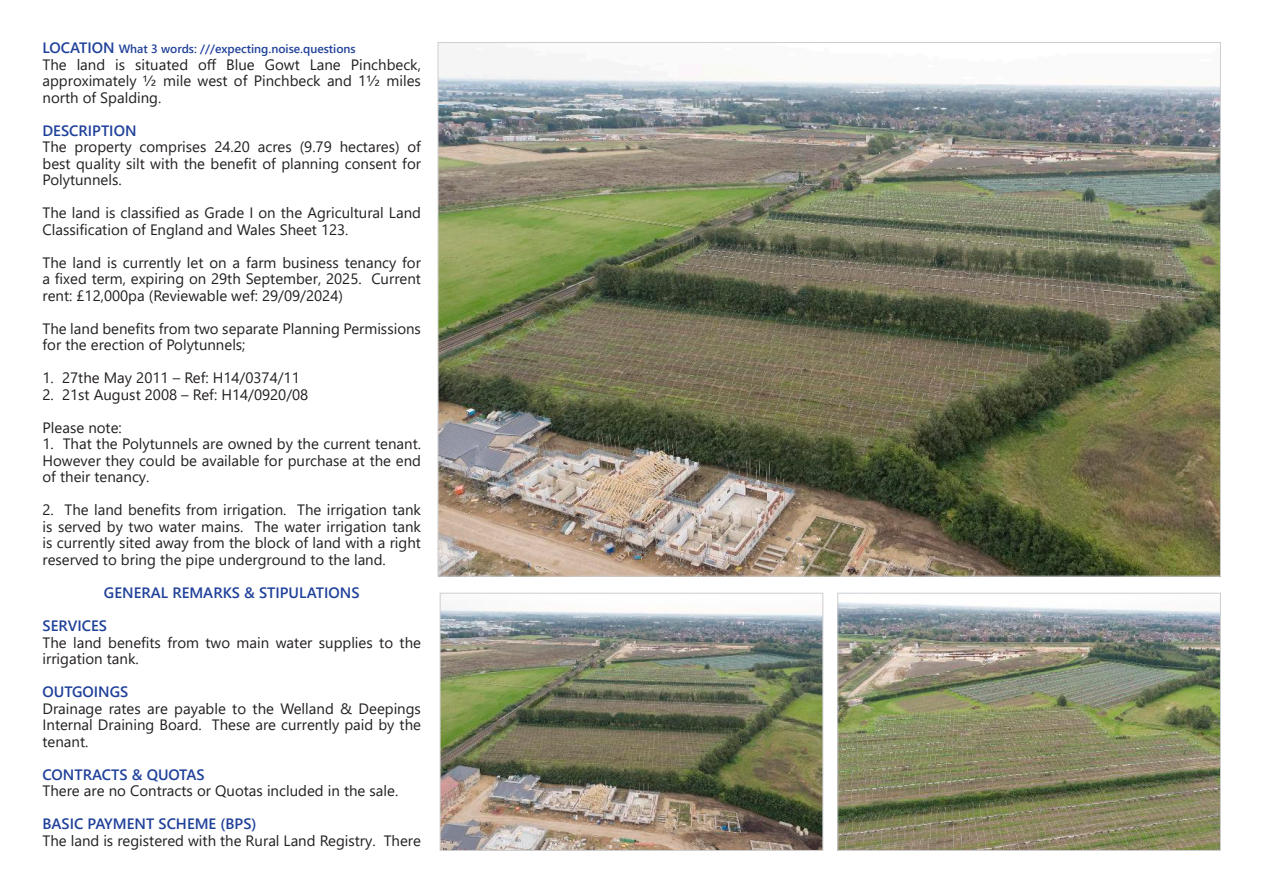
<style>
.page{position:relative;width:1263px;height:893px;background:#fff}
.page>*{position:absolute;margin:0;border:0;box-sizing:border-box;transform-origin:0 0}
.t1{font:15px/16.5px "Segoe UI";color:#231f20;text-align:justify}
.t2{font:600 15px "Segoe UI";color:#20419a}
.t3{font:600 12px "Segoe UI";color:#20419a}
.s1{font-size:15px}
</style>
<div class="page">
<img style="left:440px;top:74px;width:778px;height:500px">
<img style="left:442px;top:608px;width:379px;height:241px">
<div style="left:440px;top:593px;width:383px;height:258px;border:1px solid #cdced0"></div>
<img style="left:840px;top:602px;width:378px;height:247px">
<div style="left:838px;top:593px;width:382px;height:258px;border:1px solid #cdced0"></div>
<p class="t3" style="left:43px;top:38px;width:315px"><span class="s1">LOCATION</span> What 3 words: ///expecting.noise.questions</p>
<p class="t1" style="left:43px;top:55px;width:380px">The land is situated off Blue Gowt Lane Pinchbeck, approximately ½ mile west of Pinchbeck and 1½ miles north of Spalding.</p>
<p class="t2" style="left:43px;top:116px;width:95px">DESCRIPTION</p>
<p class="t1" style="left:43px;top:138px;width:380px">The property comprises 24.20 acres (9.79 hectares) of best quality silt with the benefit of planning consent for Polytunnels.</p>
<p class="t1" style="left:43px;top:204px;width:380px">The land is classified as Grade I on the Agricultural Land<br>Classification of England and Wales Sheet 123.</p>
<p class="t1" style="left:43px;top:253px;width:380px">The land is currently let on a farm business tenancy for a fixed term, expiring on 29th September, 2025. Current rent: £12,000pa (Reviewable wef: 29/09/2024)</p>
<p class="t1" style="left:43px;top:319px;width:380px">The land benefits from two separate Planning Permissions for the erection of Polytunnels;</p>
<p class="t1" style="left:43px;top:369px;width:259px">1. 27the May 2011 – Ref: H14/0374/11</p>
<p class="t1" style="left:43px;top:385px;width:267px">2. 21st August 2008 – Ref: H14/0920/08</p>
<p class="t1" style="left:43px;top:418px;width:81px">Please note:</p>
<p class="t1" style="left:43px;top:435px;width:380px">1. That the Polytunnels are owned by the current tenant.<br>However they could be available for purchase at the end of their tenancy.</p>
<p class="t1" style="left:43px;top:501px;width:380px">2. The land benefits from irrigation. The irrigation tank is served by two water mains. The water irrigation tank is currently sited away from the block of land with a right reserved to bring the pipe underground to the land.</p>
<p class="t2" style="left:104px;top:578px;width:257px">GENERAL REMARKS &amp; STIPULATIONS</p>
<p class="t2" style="left:43px;top:611px;width:66px">SERVICES</p>
<p class="t1" style="left:43px;top:633px;width:380px">The land benefits from two main water supplies to the irrigation tank.</p>
<p class="t2" style="left:43px;top:677px;width:87px">OUTGOINGS</p>
<p class="t1" style="left:43px;top:699px;width:380px">Drainage rates are payable to the Welland &amp; Deepings Internal Draining Board. These are currently paid by the tenant.</p>
<p class="t2" style="left:43px;top:760px;width:164px">CONTRACTS &amp; QUOTAS</p>
<p class="t1" style="left:43px;top:781px;width:357px">There are no Contracts or Quotas included in the sale.</p>
<p class="t2" style="left:43px;top:809px;width:215px">BASIC PAYMENT SCHEME (BPS)</p>
<p class="t1" style="left:43px;top:831px;width:380px">The land is registered with the Rural Land Registry. There</p>
</div>
